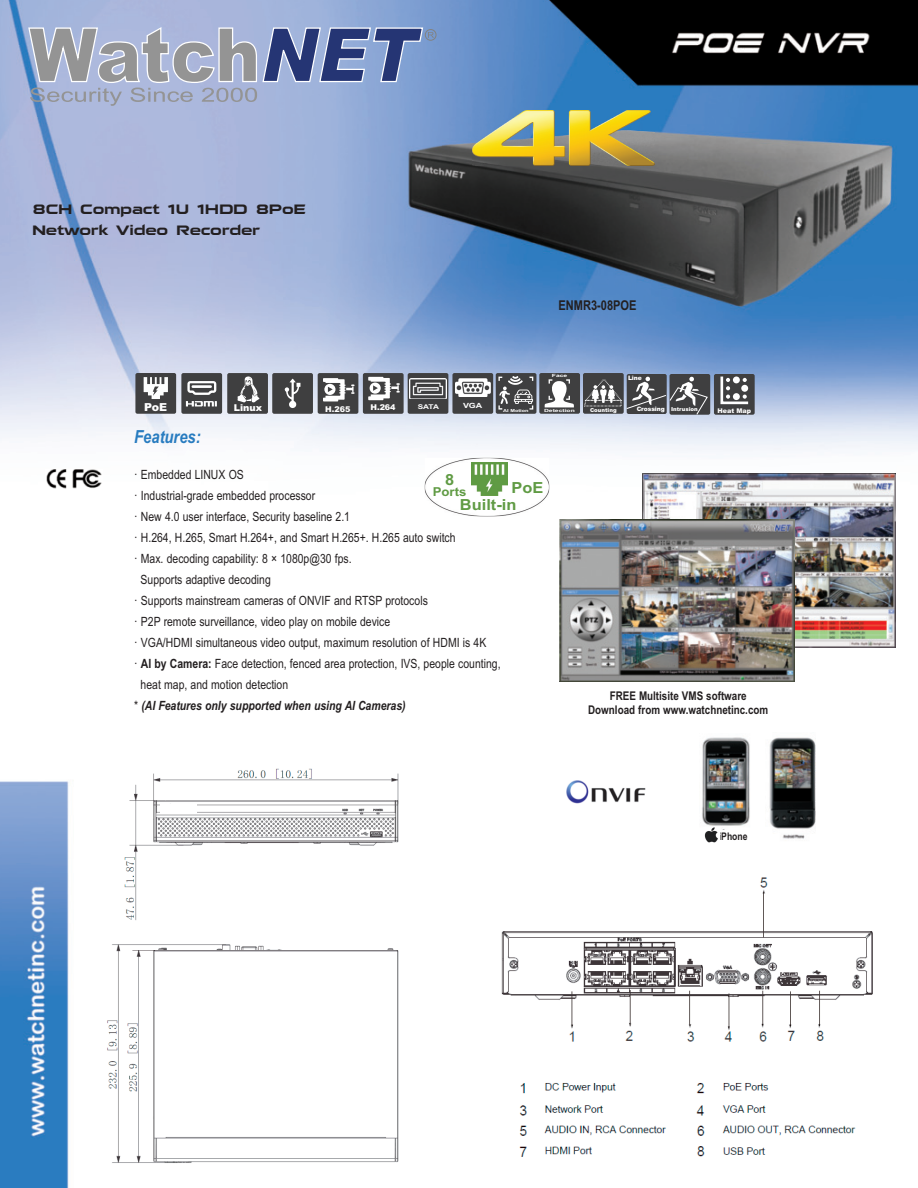
<style>
.page{position:relative;width:918px;height:1188px;background:#fff}
.page>*{position:absolute;margin:0;border:0;box-sizing:border-box;transform-origin:0 0}
.t1{font:italic 700 18px "Arial Narrow";color:#287cc0}
.t2{font:700 15.3px/17.2px "Arial";color:#609b44;scale:1.07 1}
.t3{font:700 15px/21px "Qaranta";letter-spacing:-.02em;color:#231f20}
.t4{font:700 13.5px "Arial Narrow";color:#231f20}
.t5{font:12.75px "Arial Narrow";color:#231f20}
.t6{font:italic 700 12.75px "Arial Narrow";color:#231f20}
.t7{font:700 12.3px "Arial";color:#609b44;scale:1.07 1}
.t8{font:700 12px/13.5px "Arial Narrow";color:#231f20;text-align:center}
.t9{font:900 11.1px "Arial";color:#fff}
.t10{font:700 10.5px "Arial Narrow";color:#231f20}
.t11{font:900 9.45px "Arial";color:#fff}
.t12{font:900 7.95px "Arial";color:#fff}
.t13{font:700 7.05px "Arial";color:#fff;scale:1.26 1}
.t14{font:700 6.6px "Arial";color:#fff;scale:1.25 1}
.t15{font:900 6.45px "Arial";color:#fff}
.t16{font:900 6px "Arial";color:#fff}
.t17{font:900 5.4px "Arial";color:#fff}
.t18{font:700 4.35px "Arial";color:#fff;scale:1.56 1}
.t19{font:700 4.05px "Arial";color:#fff;scale:1.35 1}
.s1{font-size:6px}
.s2{font-weight:700}
.s3{font-weight:400;font-style:normal}
</style>
<div class="page">
<img style="left:0;top:0;width:918px;height:1188px">
<img style="left:45px;top:469px;width:58px;height:21px">
<img style="left:488px;top:871px;width:396px;height:291px">
<img style="left:566px;top:780px;width:80px;height:23px">
<img style="left:642px;top:473px;width:254px;height:175px">
<img style="left:560px;top:519px;width:235px;height:162px">
<img style="left:425px;top:458px;width:124px;height:58px">
<img style="left:471px;top:463px;width:36px;height:32px">
<div style="left:135px;top:373px;width:41px;height:41px;background:#3f3f40;border-radius:2px"></div>
<svg style="left:144px;top:377px;width:24px;height:22px"></svg>
<div style="left:181px;top:373px;width:41px;height:41px;background:#3f3f40;border-radius:2px"></div>
<svg style="left:186px;top:401px;width:31px;height:6px"></svg>
<svg style="left:187px;top:381px;width:29px;height:14px"></svg>
<div style="left:227px;top:373px;width:41px;height:41px;background:#3f3f40;border-radius:2px"></div>
<svg style="left:237px;top:376px;width:22px;height:26px"></svg>
<div style="left:496px;top:373px;width:40px;height:41px;background:#3f3f40;border-radius:2px"></div>
<svg style="left:498px;top:376px;width:35px;height:34px"></svg>
<div style="left:272px;top:373px;width:41px;height:41px;background:#3f3f40;border-radius:2px"></div>
<svg style="left:285px;top:379px;width:15px;height:29px"></svg>
<div style="left:318px;top:373px;width:40px;height:41px;background:#3f3f40;border-radius:2px"></div>
<svg style="left:323px;top:378px;width:32px;height:23px"></svg>
<div style="left:363px;top:373px;width:41px;height:41px;background:#3f3f40;border-radius:2px"></div>
<svg style="left:368px;top:377px;width:32px;height:23px"></svg>
<div style="left:408px;top:373px;width:40px;height:41px;background:#3f3f40;border-radius:2px"></div>
<img style="left:410px;top:378px;width:36px;height:21px">
<div style="left:452px;top:373px;width:41px;height:41px;background:#3f3f40;border-radius:2px"></div>
<img style="left:456px;top:378px;width:34px;height:19px">
<div style="left:425px;top:29px;width:11px;height:12px;border:1px solid #818282;border-radius:50%"></div>
<svg style="left:28px;top:27px;width:406px;height:79px"></svg>
<img style="left:472px;top:110px;width:182px;height:55px">
<img style="left:98px;top:765px;width:308px;height:402px">
<div style="left:539px;top:373px;width:41px;height:41px;background:#3f3f40;border-radius:2px"></div>
<svg style="left:545px;top:379px;width:29px;height:28px"></svg>
<div style="left:583px;top:373px;width:41px;height:41px;background:#3f3f40;border-radius:2px"></div>
<div style="left:160px;top:804px;width:37px;height:9px;background:#fff"></div>
<div style="left:627px;top:374px;width:40px;height:40px;background:#3f3f40;border-radius:2px"></div>
<div style="left:670px;top:374px;width:40px;height:41px;background:#3f3f40;border-radius:2px"></div>
<svg style="left:585px;top:377px;width:124px;height:39px"></svg>
<div style="left:714px;top:374px;width:41px;height:41px;background:#3f3f40;border-radius:2px"></div>
<svg style="left:720px;top:377px;width:28px;height:27px"></svg>
<img style="left:700px;top:733px;width:53px;height:96px">
<img style="left:766px;top:732px;width:49px;height:110px">
<img style="left:704px;top:827px;width:15px;height:16px">
<p class="t3" style="left:32px;top:199px;width:275px">8CH Compact 1U 1HDD 8PoE<br>Network Video Recorder</p>
<p class="t4" style="left:558px;top:300px;width:80px">ENMR3-08POE</p>
<p class="t9" style="left:144px;top:401px;width:25px">PoE</p>
<p class="t11" style="left:234px;top:402px;width:30px">Linux</p>
<p class="t12" style="left:325px;top:404px;width:27px">H.265</p>
<p class="t12" style="left:370px;top:403px;width:27px">H.264</p>
<p class="t14" style="left:418px;top:403px;width:18px">SATA</p>
<p class="t13" style="left:463px;top:402px;width:17px">VGA</p>
<p class="t19" style="left:503px;top:408px;width:20px">AI Motion</p>
<p class="t18" style="left:552px;top:373px;width:11px">Face</p>
<p class="t18" style="left:544px;top:408px;width:21px">Detection</p>
<p class="t17" style="left:590px;top:407px;width:28px">Counting</p>
<p class="t16" style="left:628px;top:375px;width:15px">Line</p>
<p class="t17" style="left:637px;top:406px;width:63px"><span class="s1">Crossing</span> Intrusion</p>
<p class="t15" style="left:718px;top:407px;width:35px">Heat Map</p>
<h1 class="t1" style="left:134px;top:430px;width:68px">Features:</h1>
<p class="t5" style="left:134px;top:470px;width:111px">· Embedded LINUX OS</p>
<p class="t5" style="left:134px;top:491px;width:183px">· Industrial-grade embedded processor</p>
<p class="t5" style="left:134px;top:512px;width:217px">· New 4.0 user interface, Security baseline 2.1</p>
<p class="t5" style="left:134px;top:533px;width:323px">· H.264, H.265, Smart H.264+, and Smart H.265+. H.265 auto switch</p>
<p class="t5" style="left:134px;top:554px;width:219px">· Max. decoding capability: 8 × 1080p@30 fps.</p>
<p class="t5" style="left:141px;top:575px;width:132px">Supports adaptive decoding</p>
<p class="t5" style="left:134px;top:596px;width:295px">· Supports mainstream cameras of ONVIF and RTSP protocols</p>
<p class="t5" style="left:134px;top:617px;width:258px">· P2P remote surveillance, video play on mobile device</p>
<p class="t5" style="left:134px;top:638px;width:354px">· VGA/HDMI simultaneous video output, maximum resolution of HDMI is 4K</p>
<p class="t5" style="left:134px;top:659px;width:368px">· <span class="s2">AI by Camera:</span> Face detection, fenced area protection, IVS, people counting,</p>
<p class="t5" style="left:141px;top:680px;width:149px">heat map, and motion detection</p>
<p class="t6" style="left:134px;top:701px;width:273px"><span class="s3">*</span> (AI Features only supported when using AI Cameras)</p>
<p class="t2" style="left:445px;top:471px;width:10px">8</p>
<p class="t7" style="left:433px;top:484px;width:33px">Ports</p>
<p class="t2" style="left:460px;top:479px;width:79px;text-indent:51px">PoE<br>Built-in</p>
<p class="t8" style="left:588px;top:690px;width:182px">FREE Multisite VMS software<br>Download from www.watchnetinc.com</p>
<p class="t10" style="left:719px;top:833px;width:30px">iPhone</p>
</div>
